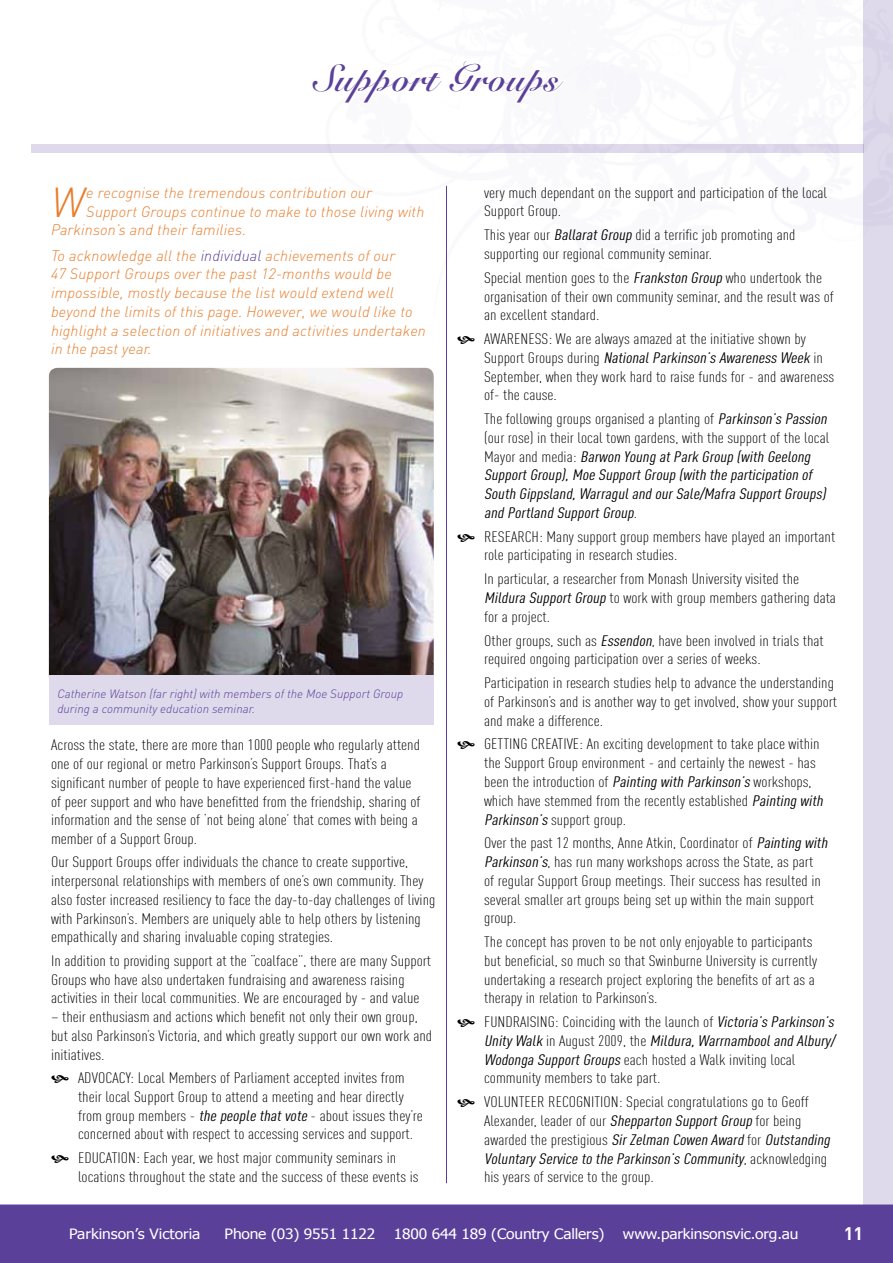
<style>
.page{position:relative;width:893px;height:1263px;background:#fff}
.page>*{position:absolute;margin:0;border:0;box-sizing:border-box;transform-origin:0 0}
.t1{font:italic 300 41.4px "DIN";color:#e77e2d}
.t2{font:700 39px "Snell BT";color:#5a4099}
.t3{font:700 19.5px "DIN";color:#fff}
.t4{font:300 15px/18.8px "DIN Cond";color:#000;scale:1.2 1}
.t5{font:italic 300 15px/18.8px "DIN";letter-spacing:.01em;color:#e77e2d}
.t6{font:italic 15px/18.8px "DIN Cond";color:#000;scale:1.2 1}
.t7{font:14.25px "Tahoma";letter-spacing:-.01em;color:#fff;scale:1.09 1}
.t8{font:italic 300 12px/15px "DIN";color:#5a4099}
.s1{color:#5a4099}
.s2{font-weight:400;font-style:italic}
.s3{font-weight:300;font-style:normal}
.s4{font-size:18px}
</style>
<div class="page">
<div style="left:0;top:1204px;width:893px;height:59px;background:#5a4099"></div>
<div style="left:31px;top:144px;width:832px;height:8px;background:#ded9eb"></div>
<div style="left:863px;top:0;width:30px;height:1205px;background:#ded9eb"></div>
<hr style="left:446px;top:186px;width:1px;height:997px;background:#5a4099">
<img style="left:49px;top:368px;width:385px;height:308px">
<div style="left:49px;top:676px;width:385px;height:49px;background:#ded9eb"></div>
<h2 class="t2" style="left:323px;top:54px;width:248px">Support Groups</h2>
<h1 class="t1" style="left:51px;top:176px;width:35px">W</h1>
<p class="t5" style="left:86px;top:183px;width:287px">e recognise the tremendous contribution our</p>
<p class="t5" style="left:86px;top:202px;width:340px">Support Groups continue to make to those living with</p>
<p class="t5" style="left:51px;top:221px;width:197px">Parkinson’s and their families.</p>
<p class="t5" style="left:51px;top:246px;width:376px">To acknowledge all the <span class="s1">individual</span> achievements of our<br>47 Support Groups over the past 12-months would be impossible, mostly because the list would extend well beyond the limits of this page. However, we would like to highlight a selection of initiatives and activities undertaken in the past year.</p>
<p class="t8" style="left:57px;top:686px;width:348px">Catherine Watson (far right) with members of the Moe Support Group during a community education seminar.</p>
<p class="t4" style="left:51px;top:736px;width:309px">Across the state, there are more than 1000 people who regularly attend one of our regional or metro Parkinson’s Support Groups. That’s a significant number of people to have experienced first-hand the value of peer support and who have benefitted from the friendship, sharing of information and the sense of ‘not being alone’ that comes with being a member of a Support Group.</p>
<p class="t4" style="left:51px;top:853px;width:322px">Our Support Groups offer individuals the chance to create supportive, interpersonal relationships with members of one’s own community. They also foster increased resiliency to face the day-to-day challenges of living with Parkinson’s. Members are uniquely able to help others by listening empathically and sharing invaluable coping strategies.</p>
<p class="t4" style="left:51px;top:951px;width:318px">In addition to providing support at the “coalface”, there are many Support<br>Groups who have also undertaken fundraising and awareness raising activities in their local communities. We are encouraged by - and value</p>
<p class="t4" style="left:51px;top:1007px;width:319px">– their enthusiasm and actions which benefit not only their own group, but also Parkinson’s Victoria, and which greatly support our own work and initiatives.</p>
<p class="t4" style="left:78px;top:1068px;width:289px">ADVOCACY: Local Members of Parliament accepted invites from their local Support Group to attend a meeting and hear directly from group members - <span class="s2">the people thatvote</span> - about issues they’re concerned about with respect to accessing services and support.</p>
<p class="t4" style="left:78px;top:1148px;width:285px">EDUCATION: Each year, we host major community seminars in locations throughout the state and the success of these events is</p>
<p class="t4" style="left:484px;top:183px;width:287px">very much dependant on the support and participation of the local<br>Support Group.</p>
<p class="t4" style="left:484px;top:226px;width:261px">This year our <span class="s2">BallaratGroup</span> did a terrific job promoting and supporting our regional community seminar.</p>
<p class="t4" style="left:484px;top:268px;width:293px">Special mention goes to the <span class="s2">Frankston Group</span> who undertook the organisation of their own community seminar, and the result was of an excellent standard.</p>
<p class="t4" style="left:484px;top:329px;width:293px">AWARENESS: We are always amazed at the initiative shown by<br>S u p p o rt G ro u p s d u r i n g <span class="s2">NationalParkinson’s Awareness Week</span> i n September, when they work hard to raise funds for - and awareness of- the cause.</p>
<p class="t6" style="left:484px;top:409px;width:290px"><span class="s3">The following groups organised a planting of</span> Parkinson’s Passion <span class="s3">(our rose) in their local town gardens, with the support of the local M a y o r a n d m e d i a :</span> Barwon Young atPark Group (with Geelong SupportGroup),Moe SupportGroup (with the participation of South Gippsland,Warraguland ourSale/Mafra SupportGroups) and Portland SupportGroup<span class="s3">.</span></p>
<p class="t4" style="left:484px;top:527px;width:294px">RESEARCH: Many support group members have played an important role participating in research studies.</p>
<p class="t4" style="left:484px;top:570px;width:295px">In particular, a researcher from Monash University visited the<br><span class="s2">Mildura SupportGroup</span> to work with group members gathering data for a project.</p>
<p class="t4" style="left:484px;top:631px;width:285px">Other groups, such as <span class="s2">Essendon</span>, have been involved in trials that required ongoing participation over a series of weeks.</p>
<p class="t4" style="left:484px;top:673px;width:296px">Participation in research studies help to advance the understanding of Parkinson’s and is another way to get involved, show your support and make a difference.</p>
<p class="t4" style="left:484px;top:735px;width:286px">GETTING CREATIVE: An exciting development to take place within the Support Group environment - and certainly the newest - has been the introduction of <span class="s2">Painting with Parkinson’s</span> workshops, which have stemmed from the recently established <span class="s2">Painting with Parkinson’s</span> support group.</p>
<p class="t4" style="left:484px;top:834px;width:290px">Over the past 12 months, Anne Atkin, Coordinator of <span class="s2">Painting with Parkinson’s</span>, has run many workshops across the State, as part<br>of regular Support Group meetings. Their success has resulted in several smaller art groups being set up within the main support group.</p>
<p class="t4" style="left:484px;top:932px;width:279px">The concept has proven to be not only enjoyable to participants but beneficial, so much so that Swinburne University is currently undertaking a research project exploring the benefits of art as a therapy in relation to Parkinson’s.</p>
<p class="t4" style="left:484px;top:1012px;width:296px">FUNDRAISING: Coinciding with the launch of <span class="s2">Victoria’s Parkinson’s Unity Walk</span> i n A u g u st 2 0 0 9 , t h e <span class="s2">Mildura,Warrnambooland Albury/ Wodonga SupportGroups</span> each hosted a Walk inviting local community members to take part.</p>
<p class="t4" style="left:484px;top:1092px;width:292px">VOLUNTEER RECOGNITION: Special congratulations go to Geoff Alexander, leader of our <span class="s2">Shepparton SupportGroup</span> for being<br>a wa rd e d t h e p re st i g i o u s <span class="s2">SirZelman Cowen Award</span> fo r <span class="s2">Outstanding Voluntary Service to the Parkinson’s Community</span>, a c k n o w l e d g i n g his years of service to the group.</p>
<p class="t7" style="left:69px;top:1224px;width:122px">Parkinson’s Victoria</p>
<p class="t7" style="left:225px;top:1224px;width:140px">Phone (03) 9551 1122</p>
<p class="t7" style="left:394px;top:1224px;width:195px">1800 644 189 (Country Callers)</p>
<p class="t7" style="left:623px;top:1224px;width:163px">www.parkinsonsvic.org.au</p>
<h3 class="t3" style="left:842px;top:1219px;width:23px">1 1<span class="s4">1</span></h3>
</div>
